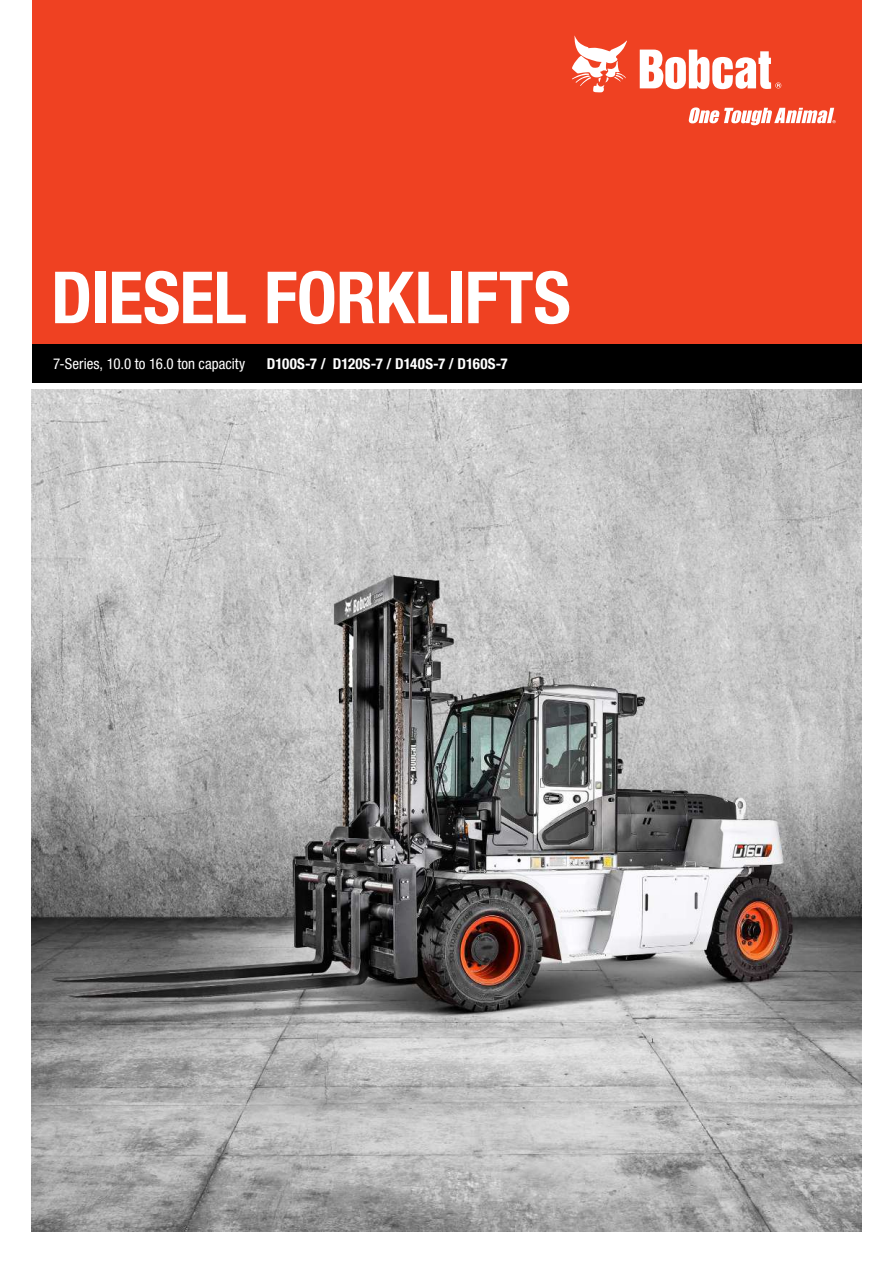
<style>
.page{position:relative;width:893px;height:1263px;background:#fff}
.page>*{position:absolute;margin:0;border:0;box-sizing:border-box;transform-origin:0 0}
.t1{font:700 condensed 72px "Helvetica Neue LT Pro";letter-spacing:-.01em;color:#fff}
.t2{font:700 condensed 15px "Helvetica Neue LT Pro";letter-spacing:.005em;color:#fff}
.t3{font:condensed 15px "Helvetica Neue LT Pro";letter-spacing:.005em;color:#fff}
</style>
<div class="page">
<div style="left:32px;top:0;width:829px;height:383px;background:#ef4122"></div>
<div style="left:32px;top:344px;width:829px;height:39px;background:#000"></div>
<svg style="left:640px;top:50px;width:141px;height:39px"></svg>
<svg style="left:572px;top:35px;width:55px;height:57px"></svg>
<svg style="left:689px;top:107px;width:147px;height:18px"></svg>
<img style="left:32px;top:389px;width:829px;height:842px">
<h1 class="t1" style="left:51px;top:254px;width:521px">DIESEL FORKLIFTS</h1>
<p class="t3" style="left:53px;top:355px;width:194px">7-Series, 10.0 to 16.0 ton capacity</p>
<p class="t2" style="left:267px;top:354px;width:242px">D100S-7 / D120S-7 / D140S-7 / D160S-7</p>
</div>
